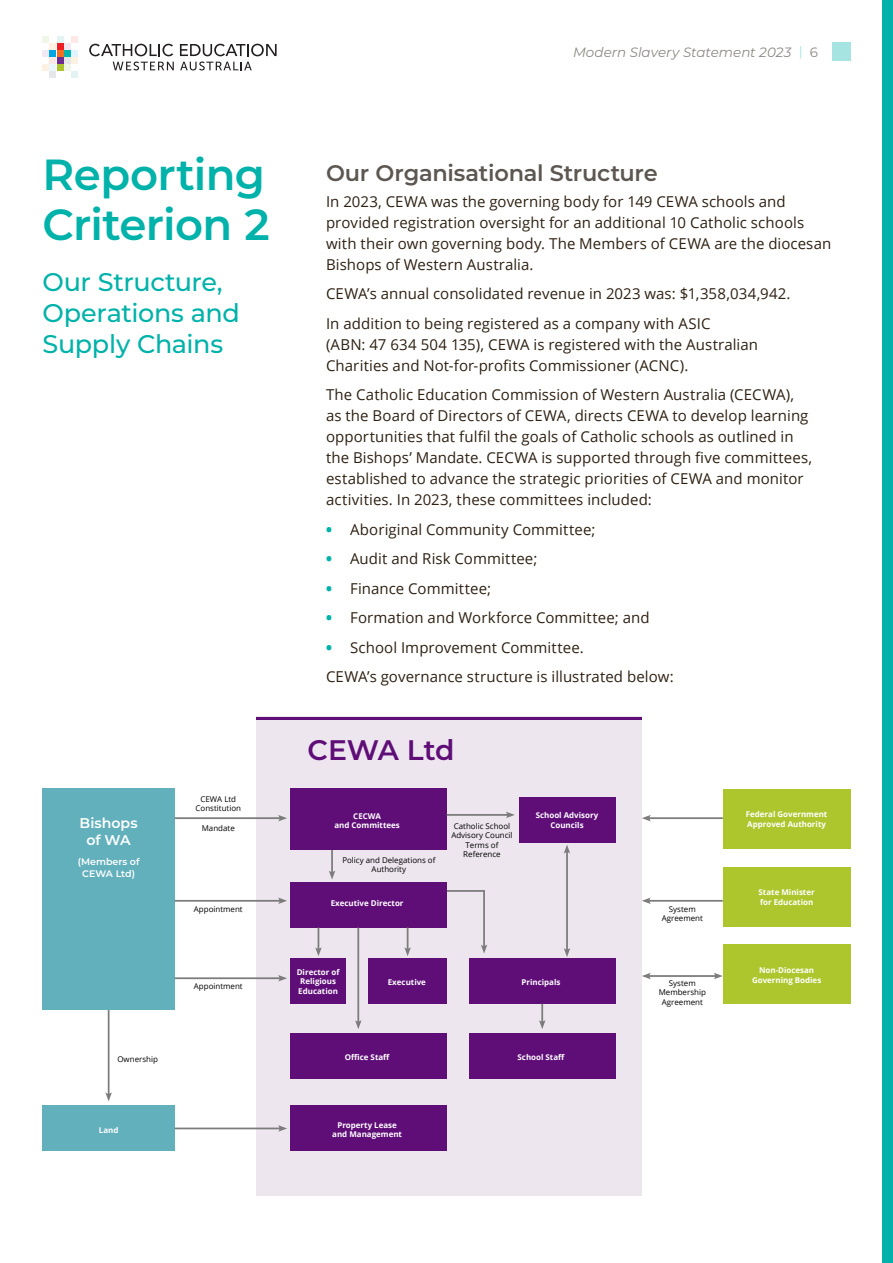
<style>
.page{position:relative;width:893px;height:1263px;background:#fff}
.page>*{position:absolute;margin:0;border:0;box-sizing:border-box;transform-origin:0 0}
.t1{font:600 43.5px/49.5px "Montserrat";letter-spacing:-.015em;color:#00b2a9}
.t2{font:600 28.2px "Montserrat";letter-spacing:-.01em;color:#5f0e78}
.t3{font:500 25.5px/30.6px "Montserrat";letter-spacing:-.015em;color:#00b2a9}
.t4{font:600 22.5px "Montserrat";letter-spacing:-.01em;color:#5d5752}
.t5{font:15px/21px "Open Sans";letter-spacing:.005em;color:#2e2113}
.t6{font:600 14.1px/17px "Montserrat";color:#fff;text-align:center}
.t7{font:italic 13.5px "Montserrat";color:#8c8986}
.t8{font:600 9.45px/11.4px "Montserrat";color:#fff;text-align:center}
.t9{font:700 7.95px/9.6px "Open Sans";color:#fff;text-align:center}
.t10{font:7.95px/9.6px "Open Sans";color:#000;text-align:center}
.s1{font-style:normal;color:#a6e4e1}
.s2{font-style:normal}
.s3{font-weight:800;color:#00b2a9}
</style>
<div class="page">
<div style="left:832px;top:43px;width:18px;height:18px;background:#a6e4e1"></div>
<svg style="left:89px;top:44px;width:85px;height:26px"></svg>
<svg style="left:180px;top:44px;width:97px;height:26px"></svg>
<div style="left:57px;top:57px;width:6px;height:7px;background:#6f2c91"></div>
<div style="left:57px;top:50px;width:6px;height:7px;background:#f36f21"></div>
<div style="left:50px;top:50px;width:6px;height:7px;background:#00a5e4"></div>
<div style="left:64px;top:50px;width:7px;height:7px;background:#00b5ad"></div>
<div style="left:50px;top:57px;width:6px;height:7px;background:#fde8e6"></div>
<div style="left:64px;top:57px;width:7px;height:7px;background:#e6e7e8"></div>
<div style="left:64px;top:43px;width:7px;height:6px;background:#f0e8f3"></div>
<div style="left:43px;top:50px;width:6px;height:7px;background:#f0e8f3"></div>
<svg style="left:43px;top:65px;width:20px;height:13px"></svg>
<svg style="left:43px;top:36px;width:20px;height:13px"></svg>
<div style="left:64px;top:65px;width:7px;height:6px;background:#f0f7e8"></div>
<div style="left:72px;top:57px;width:6px;height:7px;background:#fff1e2"></div>
<div style="left:72px;top:50px;width:6px;height:7px;background:#e1f4fd"></div>
<svg style="left:72px;top:72px;width:6px;height:6px"></svg>
<svg style="left:72px;top:36px;width:6px;height:6px"></svg>
<div style="left:256px;top:717px;width:386px;height:479px;background:#ede6ee"></div>
<div style="left:43px;top:789px;width:132px;height:221px;background:#62b0bc"></div>
<div style="left:43px;top:1105px;width:132px;height:46px;background:#62b0bc"></div>
<div style="left:723px;top:944px;width:127px;height:60px;background:#aec62e"></div>
<div style="left:723px;top:866px;width:127px;height:60px;background:#aec62e"></div>
<div style="left:290px;top:882px;width:157px;height:45px;background:#5f0e78"></div>
<div style="left:469px;top:958px;width:146px;height:46px;background:#5f0e78"></div>
<div style="left:469px;top:1033px;width:146px;height:46px;background:#5f0e78"></div>
<div style="left:290px;top:788px;width:157px;height:62px;background:#5f0e78"></div>
<div style="left:368px;top:958px;width:79px;height:46px;background:#5f0e78"></div>
<div style="left:291px;top:958px;width:55px;height:46px;background:#5f0e78"></div>
<div style="left:290px;top:1033px;width:157px;height:46px;background:#5f0e78"></div>
<div style="left:290px;top:1105px;width:157px;height:46px;background:#5f0e78"></div>
<hr style="left:331px;top:850px;width:2px;height:24px;background:#7c7c7c">
<svg style="left:329px;top:870px;width:6px;height:9px"></svg>
<svg style="left:539px;top:1004px;width:7px;height:25px"></svg>
<hr style="left:108px;top:1010px;width:2px;height:85px;background:#7c7c7c">
<svg style="left:105px;top:1092px;width:7px;height:9px"></svg>
<hr style="left:357px;top:927px;width:2px;height:96px;background:#7c7c7c">
<svg style="left:355px;top:1020px;width:7px;height:9px"></svg>
<svg style="left:404px;top:927px;width:7px;height:29px"></svg>
<svg style="left:315px;top:927px;width:7px;height:29px"></svg>
<hr style="left:175px;top:900px;width:106px;height:2px;background:#7c7c7c">
<svg style="left:278px;top:897px;width:9px;height:7px"></svg>
<hr style="left:175px;top:817px;width:106px;height:2px;background:#7c7c7c">
<svg style="left:278px;top:815px;width:9px;height:6px"></svg>
<hr style="left:175px;top:977px;width:106px;height:2px;background:#7c7c7c">
<svg style="left:278px;top:975px;width:9px;height:6px"></svg>
<hr style="left:175px;top:1127px;width:106px;height:2px;background:#7c7c7c">
<svg style="left:278px;top:1125px;width:9px;height:7px"></svg>
<hr style="left:648px;top:900px;width:75px;height:2px;background:#7c7c7c">
<svg style="left:642px;top:897px;width:9px;height:7px"></svg>
<hr style="left:566px;top:850px;width:2px;height:101px;background:#7c7c7c">
<svg style="left:564px;top:845px;width:6px;height:9px"></svg>
<svg style="left:564px;top:948px;width:6px;height:9px"></svg>
<hr style="left:648px;top:975px;width:69px;height:2px;background:#7c7c7c">
<svg style="left:714px;top:973px;width:9px;height:6px"></svg>
<svg style="left:642px;top:973px;width:9px;height:6px"></svg>
<hr style="left:256px;top:717px;width:386px;height:3px;background:#5f0e78">
<div style="left:519px;top:797px;width:96px;height:46px;background:#5f0e78"></div>
<div style="left:723px;top:789px;width:127px;height:60px;background:#aec62e"></div>
<hr style="left:648px;top:817px;width:75px;height:2px;background:#7c7c7c">
<svg style="left:642px;top:815px;width:9px;height:6px"></svg>
<hr style="left:447px;top:814px;width:62px;height:2px;background:#7c7c7c">
<svg style="left:506px;top:812px;width:9px;height:6px"></svg>
<svg style="left:445px;top:890px;width:42px;height:63px"></svg>
<div style="left:882px;top:0;width:11px;height:1263px;background:#00b2a9"></div>
<p class="t7" style="left:573px;top:43px;width:246px">Modern Slavery Statement 2023 <span class="s1">|</span> <span class="s2">6</span></p>
<h1 class="t1" style="left:43px;top:148px;width:229px">Reporting<br>Criterion 2</h1>
<h3 class="t3" style="left:43px;top:266px;width:199px">Our Structure,<br>Operations and<br>Supply Chains</h3>
<h3 class="t4" style="left:326px;top:157px;width:333px">Our Organisational Structure</h3>
<p class="t5" style="left:326px;top:190px;width:507px">In 2023, CEWA was the governing body for 149 CEWA schools and provided registration oversight for an additional 10 Catholic schools with their own governing body. The Members of CEWA are the diocesan Bishops of Western Australia.</p>
<p class="t5" style="left:326px;top:278px;width:466px;line-height:29.5px">CEWA’s annual consolidated revenue in 2023 was: $1,358,034,942.<br>In addition to being registered as a company with ASIC</p>
<p class="t5" style="left:326px;top:333px;width:433px">(ABN: 47 634 504 135), CEWA is registered with the Australian<br>Charities and Not-for-profits Commissioner (ACNC).</p>
<p class="t5" style="left:326px;top:384px;width:488px">The Catholic Education Commission of Western Australia (CECWA), as the Board of Directors of CEWA, directs CEWA to develop learning opportunities that fulfil the goals of Catholic schools as outlined in the Bishops’ Mandate. CECWA is supported through five committees, established to advance the strategic priorities of CEWA and monitor activities. In 2023, these committees included:</p>
<p class="t5" style="left:326px;top:518px;width:271px"><span class="s3">•</span> Aboriginal Community Committee;</p>
<p class="t5" style="left:326px;top:548px;width:213px"><span class="s3">•</span> Audit and Risk Committee;</p>
<p class="t5" style="left:326px;top:577px;width:167px"><span class="s3">•</span> Finance Committee;</p>
<p class="t5" style="left:326px;top:607px;width:325px"><span class="s3">•</span> Formation and Workforce Committee; and</p>
<p class="t5" style="left:326px;top:632px;width:349px;line-height:29.5px"><span class="s3">•</span> School Improvement Committee.<br>CEWA’s governance structure is illustrated below:</p>
<h2 class="t2" style="left:307px;top:730px;width:149px">CEWA Ltd</h2>
<p class="t6" style="left:80px;top:814px;width:59px">Bishops of WA</p>
<p class="t8" style="left:78px;top:856px;width:63px">(Members of<br>CEWA Ltd)</p>
<p class="t10" style="left:196px;top:794px;width:47px">CEWA Ltd<br>Constitution</p>
<p class="t10" style="left:202px;top:823px;width:35px">Mandate</p>
<p class="t9" style="left:334px;top:811px;width:67px">CECWA<br>and Committees</p>
<p class="t10" style="left:342px;top:855px;width:95px">Policy and Delegations of<br>Authority</p>
<p class="t9" style="left:536px;top:810px;width:64px">School Advisory<br>Councils</p>
<p class="t9" style="left:746px;top:809px;width:83px">Federal Government</p>
<p class="t10" style="left:454px;top:821px;width:58px">Catholic School</p>
<p class="t9" style="left:747px;top:819px;width:80px">Approved Authority</p>
<p class="t10" style="left:451px;top:830px;width:63px">Advisory Council<br>Terms of<br>Reference</p>
<p class="t9" style="left:759px;top:887px;width:58px">State Minister</p>
<p class="t10" style="left:194px;top:904px;width:50px">Appointment</p>
<p class="t9" style="left:331px;top:898px;width:74px">Executive Director</p>
<p class="t9" style="left:760px;top:897px;width:55px">for Education</p>
<p class="t10" style="left:662px;top:904px;width:43px">System<br>Agreement</p>
<p class="t10" style="left:194px;top:981px;width:50px">Appointment</p>
<p class="t9" style="left:297px;top:967px;width:44px;text-align:left">Director of<br>Religious<br>Education</p>
<p class="t9" style="left:388px;top:977px;width:40px">Executive</p>
<p class="t9" style="left:521px;top:977px;width:40px">Principals</p>
<p class="t10" style="left:659px;top:978px;width:49px">System<br>Membership<br>Agreement</p>
<p class="t9" style="left:752px;top:965px;width:71px">Non-Diocesan<br>Governing Bodies</p>
<p class="t10" style="left:117px;top:1054px;width:42px">Ownership</p>
<p class="t9" style="left:345px;top:1052px;width:46px">Office Staff</p>
<p class="t9" style="left:518px;top:1052px;width:49px">School Staff</p>
<p class="t9" style="left:99px;top:1124px;width:21px">Land</p>
<p class="t9" style="left:332px;top:1120px;width:71px">Property Lease and Management</p>
</div>
